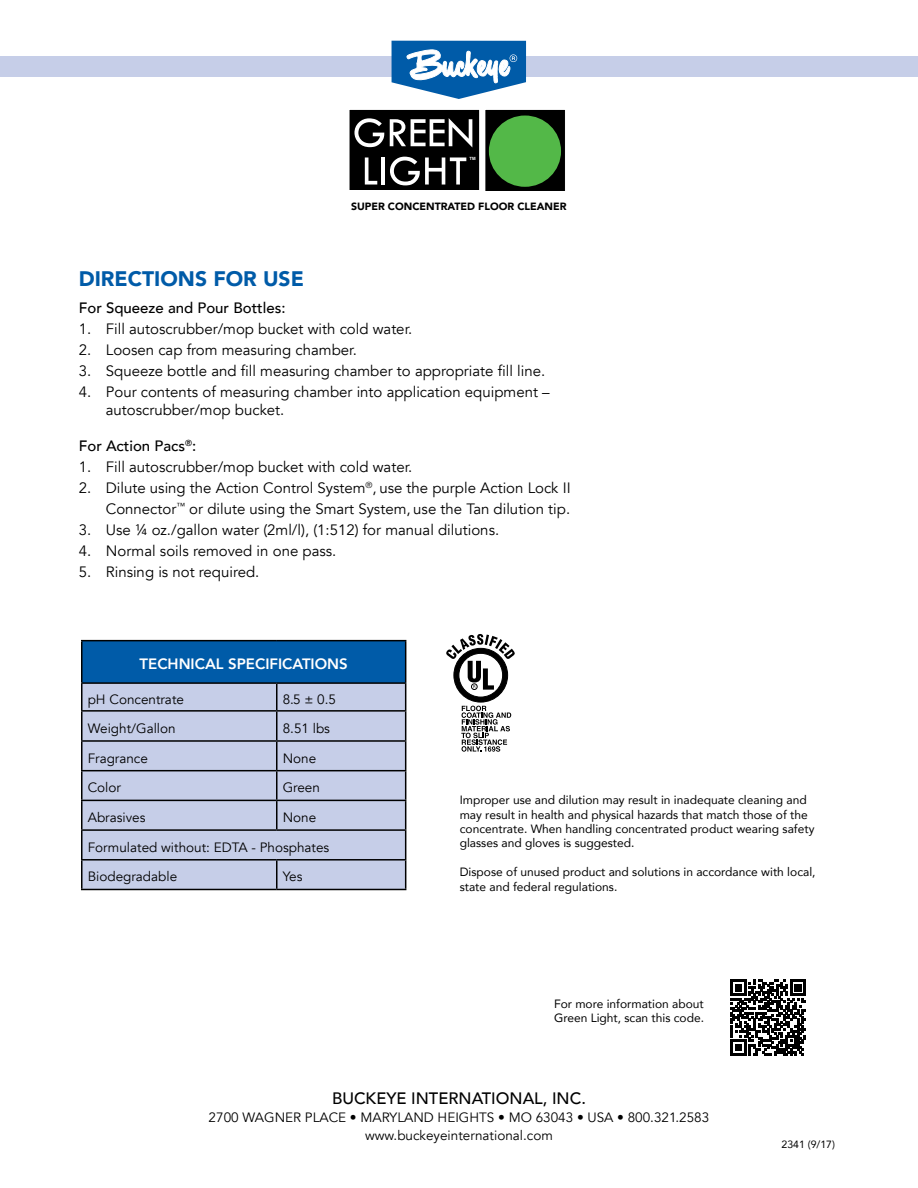
<style>
.page{position:relative;width:918px;height:1188px;background:#fff}
.page>*{position:absolute;margin:0;border:0;box-sizing:border-box;transform-origin:0 0}
.t1{font:900 21px "Avenir";color:#005ba8}
.t2{font:500 16.5px "Avenir";color:#000}
.t3{font:15px/18px "Avenir";color:#000}
.t4{font:500 15px "Avenir";color:#000}
.t5{font:800 15px "Avenir";color:#fff}
.t6{font:13.5px/18px "Avenir";color:#000;text-align:center}
.t7{font:12px/14.4px "Avenir";color:#000}
.t8{font:900 10.5px "Avenir";color:#000}
.t9{font:10.5px "Avenir";color:#000}
.t10{font:700 4.35px "Helvetica";color:#fff}
</style>
<div class="page">
<svg style="left:349px;top:109px;width:216px;height:81px"></svg>
<div style="left:489px;top:116px;width:72px;height:71px;background:#53b848;border-radius:50%"></div>
<div style="left:0;top:56px;width:918px;height:20px;background:#c6cee8"></div>
<svg style="left:392px;top:41px;width:134px;height:58px"></svg>
<div style="left:82px;top:641px;width:324px;height:42px;background:#005ba8"></div>
<div style="left:82px;top:684px;width:323px;height:205px;background:#c6cee8"></div>
<hr style="left:81px;top:640px;width:196px;height:1px;background:#000">
<hr style="left:81px;top:641px;width:1px;height:41px;background:#000">
<hr style="left:277px;top:640px;width:129px;height:1px;background:#000">
<hr style="left:405px;top:641px;width:1px;height:41px;background:#000">
<hr style="left:81px;top:682px;width:196px;height:2px;background:#000">
<hr style="left:277px;top:682px;width:129px;height:2px;background:#000">
<hr style="left:276px;top:684px;width:2px;height:26px;background:#000">
<hr style="left:81px;top:710px;width:196px;height:2px;background:#000">
<hr style="left:277px;top:710px;width:129px;height:2px;background:#000">
<hr style="left:276px;top:712px;width:2px;height:28px;background:#000">
<hr style="left:81px;top:740px;width:196px;height:2px;background:#000">
<hr style="left:277px;top:740px;width:129px;height:2px;background:#000">
<hr style="left:276px;top:742px;width:2px;height:28px;background:#000">
<hr style="left:81px;top:770px;width:196px;height:1px;background:#000">
<hr style="left:277px;top:770px;width:129px;height:1px;background:#000">
<hr style="left:276px;top:771px;width:2px;height:29px;background:#000">
<hr style="left:81px;top:800px;width:196px;height:1px;background:#000">
<hr style="left:277px;top:800px;width:129px;height:1px;background:#000">
<hr style="left:276px;top:801px;width:2px;height:28px;background:#000">
<hr style="left:81px;top:829px;width:196px;height:2px;background:#000">
<hr style="left:277px;top:829px;width:129px;height:2px;background:#000">
<hr style="left:81px;top:859px;width:196px;height:2px;background:#000">
<svg style="left:81px;top:684px;width:1px;height:205px"></svg>
<hr style="left:277px;top:859px;width:129px;height:2px;background:#000">
<hr style="left:276px;top:861px;width:2px;height:28px;background:#000">
<svg style="left:405px;top:684px;width:1px;height:205px"></svg>
<hr style="left:81px;top:889px;width:196px;height:1px;background:#000">
<hr style="left:277px;top:889px;width:129px;height:1px;background:#000">
<svg style="left:446px;top:634px;width:69px;height:118px"></svg>
<svg style="left:730px;top:980px;width:76px;height:76px"></svg>
<p class="t10" style="left:469px;top:156px;width:8px">TM</p>
<p class="t8" style="left:351px;top:197px;width:217px">SUPER CONCENTRATED FLOOR CLEANER</p>
<h1 class="t1" style="left:79px;top:260px;width:227px">DIRECTIONS FOR USE</h1>
<p class="t4" style="left:79px;top:294px;width:208px">For Squeeze and Pour Bottles:</p>
<p class="t3" style="left:79px;top:320px;width:335px">1. Fill autoscrubber/mop bucket with cold water.</p>
<p class="t3" style="left:79px;top:341px;width:280px">2. Loosen cap from measuring chamber.</p>
<p class="t3" style="left:79px;top:362px;width:468px">3. Squeeze bottle and fill measuring chamber to appropriate fill line.</p>
<p class="t3" style="left:106px;top:383px;width:445px;text-indent:-27px">4. Pour contents of measuring chamber into application equipment – autoscrubber/mop bucket.</p>
<p class="t4" style="left:79px;top:432px;width:119px">For Action Pacs<sup>®</sup>:</p>
<p class="t3" style="left:79px;top:458px;width:335px">1. Fill autoscrubber/mop bucket with cold water.</p>
<p class="t3" style="left:79px;top:477px;width:493px;line-height:21px;text-align:right">2. Dilute using the Action Control System<sup>®</sup>, use the purple Action Lock II<br>Connector<sup>™</sup> or dilute using the Smart System, use the Tan dilution tip.</p>
<p class="t3" style="left:79px;top:521px;width:422px">3. Use ¼ oz./gallon water (2ml/l), (1:512) for manual dilutions.</p>
<p class="t3" style="left:79px;top:542px;width:259px">4. Normal soils removed in one pass.</p>
<p class="t3" style="left:79px;top:563px;width:182px">5. Rinsing is not required.</p>
<p class="t5" style="left:140px;top:652px;width:210px">TECHNICAL SPECIFICATIONS</p>
<p class="t6" style="left:88px;top:690px;width:98px">pH Concentrate</p>
<p class="t6" style="left:283px;top:690px;width:55px">8.5 ± 0.5</p>
<p class="t6" style="left:88px;top:719px;width:89px">Weight/Gallon</p>
<p class="t6" style="left:283px;top:719px;width:49px">8.51 lbs</p>
<p class="t6" style="left:88px;top:749px;width:62px">Fragrance</p>
<p class="t6" style="left:283px;top:749px;width:35px">None</p>
<p class="t6" style="left:88px;top:779px;width:35px">Color</p>
<p class="t6" style="left:283px;top:779px;width:39px">Green</p>
<p class="t6" style="left:88px;top:809px;width:59px">Abrasives</p>
<p class="t6" style="left:283px;top:809px;width:35px">None</p>
<p class="t6" style="left:88px;top:838px;width:243px">Formulated without: EDTA - Phosphates</p>
<p class="t6" style="left:88px;top:868px;width:91px">Biodegradable</p>
<p class="t6" style="left:283px;top:868px;width:21px">Yes</p>
<p class="t7" style="left:460px;top:792px;width:356px">Improper use and dilution may result in inadequate cleaning and may result in health and physical hazards that match those of the concentrate. When handling concentrated product wearing safety glasses and gloves is suggested.</p>
<p class="t7" style="left:460px;top:864px;width:357px">Dispose of unused product and solutions in accordance with local, state and federal regulations.</p>
<p class="t7" style="left:554px;top:996px;width:152px">For more information about<br>Green Light, scan this code.</p>
<p class="t2" style="left:332px;top:1084px;width:255px">BUCKEYE INTERNATIONAL, INC.</p>
<p class="t6" style="left:209px;top:1109px;width:502px">2700 WAGNER PLACE • MARYLAND HEIGHTS • MO 63043 • USA • 800.321.2583 www.buckeyeinternational.com</p>
<p class="t9" style="left:782px;top:1136px;width:55px">2341 (9/17)</p>
</div>
